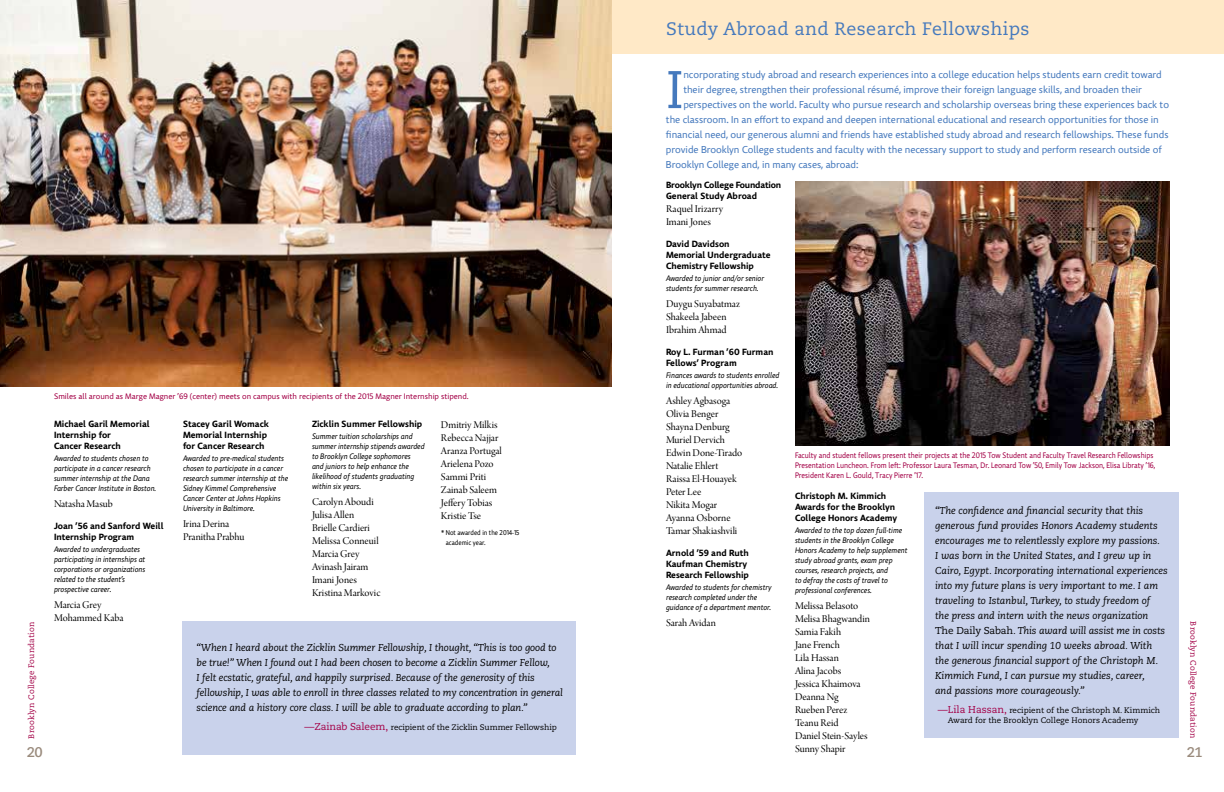
<style>
.page{position:relative;width:1224px;height:792px;background:#fff}
.page>*{position:absolute;margin:0;border:0;box-sizing:border-box;transform-origin:0 0}
.t1{font:52.9px "Caecilia LT Std";color:#4579bd}
.t2{font:18px "Caecilia LT Std";letter-spacing:.02em;color:#4579bd}
.t3{font:700 14px "Caecilia LT Std";color:#9a8b7d}
.t4{font:11px/13px "Arno Pro Display";color:#000}
.t5{font:italic 10px/15px "Caecilia LT Std";color:#000}
.t6{font:10px "Comenia Sans";letter-spacing:-.005em;color:#4579bd}
.t7{font:700 9px/11px "Comenia Sans";color:#000}
.t8{font:700 9px/11px "Comenia Sans";letter-spacing:-.02em;color:#000}
.t9{font:italic 8px/10px "Comenia Sans";color:#000;scale:.9 1}
.t10{font:8px/10px "Comenia Sans";color:#a30046;scale:.9 1}
.t11{font:8px/10px "Caecilia LT Std";color:#000}
.t12{font:8px "Comenia Sans";color:#a30046}
.t13{font:8px "Caecilia LT Std";letter-spacing:.02em;color:#a30046}
.t14{font:7px/10px "Comenia Sans";color:#000;scale:.9 1}
.s1{font-style:normal}
.s2{font-size:10px;color:#a30046}
.s3{font-style:italic;font-size:10px;color:#a30046}
</style>
<div class="page">
<div style="left:612px;top:0;width:612px;height:53px;background:#ffe9c7"></div>
<img style="left:0;top:0;width:612px;height:387px">
<div style="left:924px;top:492px;width:254px;height:246px;background:#c9d2eb"></div>
<img style="left:795px;top:181px;width:375px;height:265px">
<div style="left:182px;top:621px;width:393px;height:134px;background:#c9d2eb"></div>
<h2 class="t2" style="left:666px;top:18px;width:365px">Study Abroad and Research Fellowships</h2>
<h1 class="t1" style="left:666px;top:59px;width:19px">I</h1>
<p class="t6" style="left:683px;top:68px;width:480px">ncorporating study abroad and research experiences into a college education helps students earn credit toward</p>
<p class="t6" style="left:683px;top:83px;width:460px">their degree, strengthen their professional résumé, improve their foreign language skills, and broaden their</p>
<p class="t6" style="left:683px;top:98px;width:487px">perspectives on the world. Faculty who pursue research and scholarship overseas bring these experiences back to</p>
<p class="t6" style="left:666px;top:113px;width:494px">the classroom. In an effort to expand and deepen international educational and research opportunities for those in</p>
<p class="t6" style="left:666px;top:128px;width:504px">financial need, our generous alumni and friends have established study abroad and research fellowships. These funds</p>
<p class="t6" style="left:666px;top:143px;width:497px">provide Brooklyn College students and faculty with the necessary support to study and perform research outside of</p>
<p class="t6" style="left:666px;top:158px;width:194px">Brooklyn College and, in many cases, abroad:</p>
<p class="t8" style="left:666px;top:179px;width:117px">Brooklyn College Foundation<br>General Study Abroad</p>
<h3 class="t4" style="left:666px;top:203px;width:59px">Raquel Irizarry<br>Imani Jones</h3>
<p class="t7" style="left:666px;top:238px;width:106px">David Davidson<br>Memorial Undergraduate<br>Chemistry Fellowship</p>
<p class="t9" style="left:666px;top:273px;width:110px">Awarded to junior and/or senior students for summer research.</p>
<h3 class="t4" style="left:666px;top:298px;width:75px">Duygu Suyabatmaz<br>Shakeela Jabeen<br>Ibrahim Ahmad</h3>
<p class="t7" style="left:666px;top:347px;width:109px">Roy L. Furman ’60 Furman<br>Fellows’ Program</p>
<p class="t9" style="left:666px;top:370px;width:127px">Finances awards to students enrolled in educational opportunities abroad.</p>
<h3 class="t4" style="left:666px;top:395px;width:78px">Ashley Agbasoga<br>Olivia Benger<br>Shayna Denburg<br>Muriel Dervich<br>Edwin Done-Tirado<br>Natalie Ehlert<br>Raissa El-Houayek<br>Peter Lee<br>Nikita Mogar<br>Ayanna Osborne<br>Tamar Shakiashvili</h3>
<p class="t7" style="left:666px;top:548px;width:84px">Arnold ’59 and Ruth<br>Kaufman Chemistry<br>Research Fellowship</p>
<p class="t9" style="left:666px;top:582px;width:119px">Awarded to students for chemistry research completed under the guidance of a department mentor.</p>
<h3 class="t4" style="left:666px;top:617px;width:51px">Sarah Avidan</h3>
<p class="t12" style="left:54px;top:391px;width:416px">Smiles all around as Marge Magner ’69 (center) meets on campus with recipients of the 2015 Magner Internship stipend.</p>
<p class="t7" style="left:54px;top:419px;width:97px">Michael Garil Memorial<br>Internship for<br>Cancer Research</p>
<p class="t9" style="left:54px;top:453px;width:115px">Awarded to students chosen to participate in a cancer research summer internship at the Dana<br>Farber Cancer Institute in Boston.</p>
<h3 class="t4" style="left:54px;top:498px;width:60px">Natasha Masub</h3>
<p class="t7" style="left:54px;top:521px;width:111px">Joan ’56 and Sanford Weill<br>Internship Program</p>
<p class="t9" style="left:54px;top:544px;width:103px">Awarded to undergraduates participating in internships at corporations or organizations related to the student’s prospective career.</p>
<h3 class="t4" style="left:54px;top:599px;width:71px">Marcia Grey<br>Mohammed Kaba</h3>
<p class="t7" style="left:183px;top:419px;width:87px">Stacey Garil Womack<br>Memorial Internship for Cancer Research</p>
<p class="t9" style="left:183px;top:453px;width:118px">Awarded to pre-medical students chosen to participate in a cancer research summer internship at the<br>Sidney Kimmel Comprehensive<br>Cancer Center at Johns Hopkins<br>University in Baltimore.</p>
<h3 class="t4" style="left:183px;top:518px;width:63px">Irina Derina<br>Pranitha Prabhu</h3>
<p class="t7" style="left:312px;top:419px;width:112px">Zicklin Summer Fellowship</p>
<p class="t9" style="left:312px;top:431px;width:127px">Summer tuition scholarships and summer internship stipends awarded to Brooklyn College sophomores<br>and juniors to help enhance the likelihood of students graduating within six years.</p>
<h3 class="t4" style="left:312px;top:496px;width:70px">Carolyn Aboudi<br>Julisa Allen<br>Brielle Cardieri<br>Melissa Conneuil<br>Marcia Grey<br>Avinash Jairam<br>Imani Jones<br>Kristina Markovic</h3>
<h3 class="t4" style="left:441px;top:419px;width:62px">Dmitriy Milkis<br>Rebecca Najjar<br>Aranza Portugal<br>Arielena Pozo<br>Sammi Priti<br>Zainab Saleem<br>Jeffery Tobias<br>Kristie Tse</h3>
<p class="t14" style="left:446px;top:528px;width:83px;text-indent:-5px">* Not awarded in the 2014-15 academic year.</p>
<p class="t10" style="left:795px;top:450px;width:402px">Faculty and student fellows present their projects at the 2015 Tow Student and Faculty Travel Research Fellowships<br>Presentation Luncheon. From left: Professor Laura Tesman, Dr. Leonard Tow ’50, Emily Tow Jackson, Elisa Libraty ’16,<br>President Karen L. Gould, Tracy Pierre ’17.</p>
<p class="t7" style="left:795px;top:491px;width:104px">Christoph M. Kimmich<br>Awards for the Brooklyn<br>College Honors Academy</p>
<p class="t9" style="left:795px;top:526px;width:126px">Awarded to the top dozen full-time students in the Brooklyn College<br>Honors Academy to help supplement study abroad grants, exam prep courses, research projects, and<br>to defray the costs of travel to professional conferences.</p>
<h3 class="t4" style="left:795px;top:600px;width:76px">Melissa Belasoto<br>Melisa Bhagwandin<br>Samia Fakih<br>Jane French<br>Lila Hassan<br>Alina Jacobs<br>Jessica Khaimova<br>Deanna Ng<br>Rueben Perez<br>Teanu Reid<br>Daniel Stein-Sayles<br>Sunny Shapir</h3>
<p class="t5" style="left:935px;top:503px;width:234px">“The confidence and financial security that this generous fund provides Honors Academy students encourages me to relentlessly explore my passions.<br>I was born in the United States, and I grew up in Cairo, Egypt. Incorporating international experiences into my future plans is very important to me. I am traveling to Istanbul, Turkey, to study freedom of<br>the press and intern with the news organization <span class="s1">The Daily Sabah</span>. This award will assist me in costs that I will incur spending 10 weeks abroad. With the generous financial support of the Christoph M.<br>Kimmich Fund, I can pursue my studies, career,<br>and passions more courageously.”</p>
<p class="t11" style="left:948px;top:706px;width:214px;text-indent:-10px"><span class="s2">—Lila Hassan,</span> recipient of the Christoph M. Kimmich<br>Award for the Brooklyn College Honors Academy</p>
<p class="t13" style="left:1198px;top:621px;width:118px;rotate:90deg">Brooklyn College Foundation</p>
<p class="t13" style="left:27px;top:739px;width:118px;rotate:-90deg">Brooklyn College Foundation</p>
<h3 class="t3" style="left:27px;top:744px;width:17px">20</h3>
<h3 class="t3" style="left:1187px;top:744px;width:17px">21</h3>
<p class="t5" style="left:197px;top:640px;width:368px">“When I heard about the Zicklin Summer Fellowship, I thought, “This is too good to be true!” When I found out I had been chosen to become a Zicklin Summer Fellow,<br>I felt ecstatic, grateful, and happily surprised. Because of the generosity of this fellowship, I was able to enroll in three classes related to my concentration in general science and a history core class. I will be able to graduate according to plan.”</p>
<p class="t11" style="left:305px;top:723px;width:254px"><span class="s3">—</span><span class="s2">Zainab Saleem,</span> recipient of the Zicklin Summer Fellowship</p>
</div>
